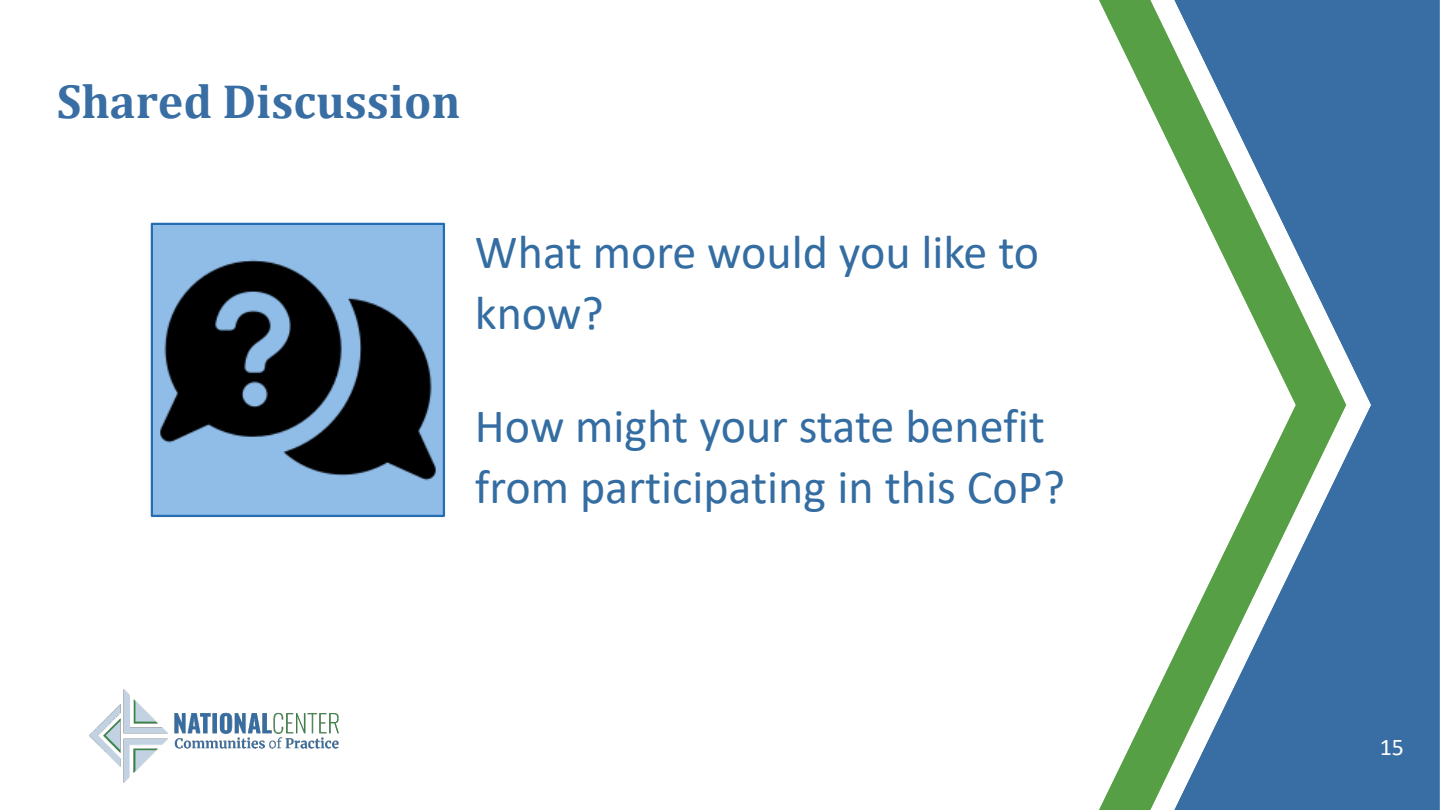
<style>
.page{position:relative;width:1440px;height:810px;background:#fff}
.page>*{position:absolute;margin:0;border:0;box-sizing:border-box;transform-origin:0 0}
.t1{font:48px/61.5px "Calibri";color:#346da2}
.t2{font:700 48px "Cambria";color:#386ea3}
.t3{font:24px "Calibri";color:#fff}
</style>
<div class="page">
<img style="left:90px;top:689px;width:248px;height:94px">
<svg style="left:1099px;top:0;width:75px;height:810px"></svg>
<svg style="left:1174px;top:0;width:266px;height:810px;fill:#386ea3"></svg>
<img style="left:154px;top:226px;width:288px;height:288px">
<div style="left:151px;top:223px;width:294px;height:294px;border:2px solid #256cb1"></div>
<p class="t2" style="left:57px;top:68px;width:405px">Shared Discussion</p>
<p class="t1" style="left:475px;top:220px;width:566px">What more would you like to know?</p>
<p class="t1" style="left:475px;top:394px;width:591px">How might your state benefit from participating in this CoP?</p>
<p class="t3" style="left:1380px;top:731px;width:26px">15</p>
</div>
